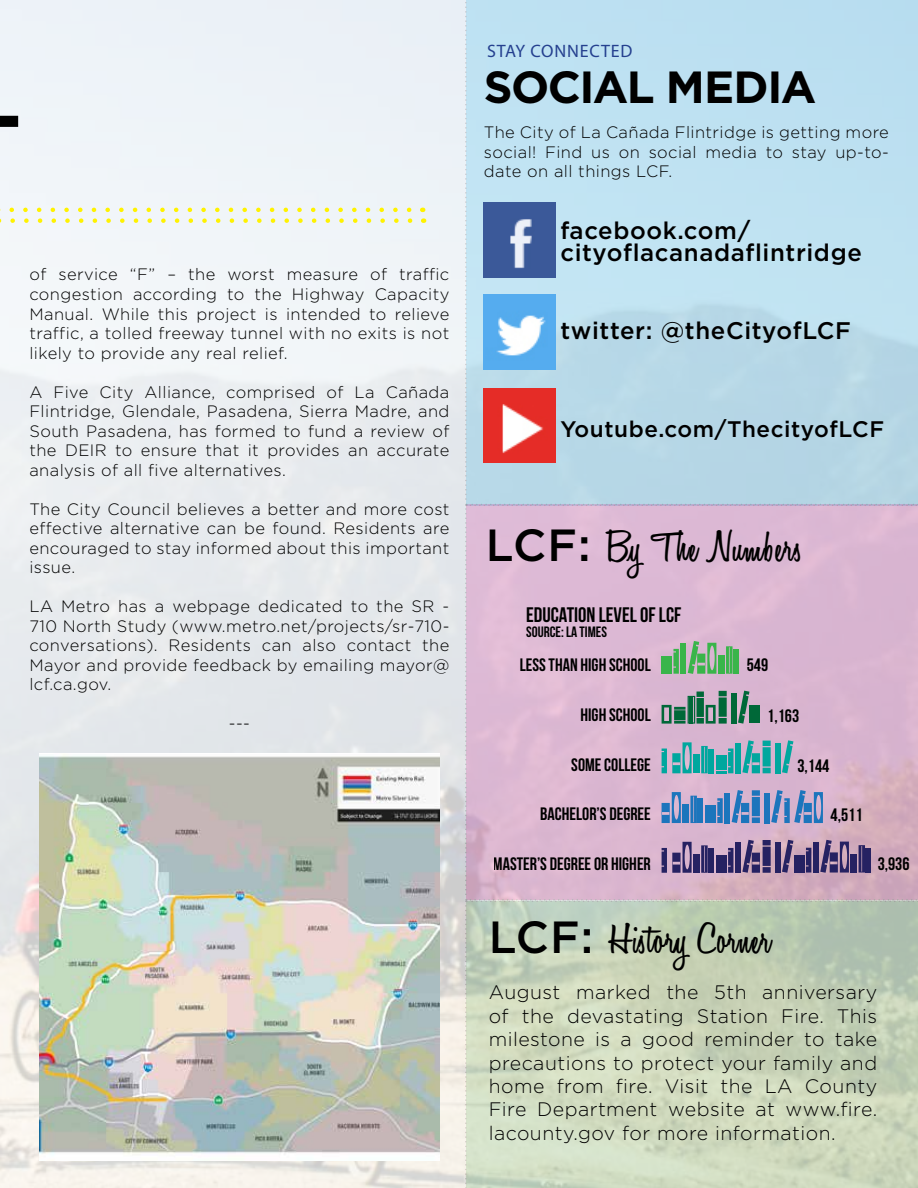
<style>
.page{position:relative;width:918px;height:1188px;background:#fff}
.page>*{position:absolute;margin:0;border:0;box-sizing:border-box;transform-origin:0 0}
.t1{font:600 45px "Honey Script";letter-spacing:.025em;color:#000}
.t2{font:700 45px "Gotham";letter-spacing:-.035em;color:#000}
.t3{font:500 24px/22.5px "Gotham";letter-spacing:.025em;color:#000}
.t4{font:500 22.5px "Gotham";letter-spacing:.025em;color:#000}
.t5{font:21px "Bebas Neue";color:#000}
.t6{font:300 19.5px/23.4px "Gotham";letter-spacing:.025em;color:#000;text-align:justify}
.t7{font:18px "Bebas Neue";color:#000}
.t8{font:18px "Myriad Pro";letter-spacing:.045em;color:#25408f}
.t9{font:300 16.5px/19.5px "Gotham";letter-spacing:.025em;color:#000;text-align:justify}
.t10{font:15px "Bebas Neue";color:#000}
.s1{font-family:"Gotham";font-weight:500}
</style>
<div class="page">
<img style="left:0;top:0;width:465px;height:1188px">
<img style="left:39px;top:753px;width:400px;height:407px">
<svg style="left:0;top:218px;width:416px;height:5px"></svg>
<svg style="left:0;top:208px;width:415px;height:4px"></svg>
<svg style="left:465px;top:0;width:453px;height:1188px;background:#c3c9d3"></svg>
<p class="t9" style="left:29px;top:264px;width:422px">of service “F” – the worst measure of traffic congestion according to the Highway Capacity Manual. While this project is intended to relieve traffic, a tolled freeway tunnel with no exits is not likely to provide any real relief.</p>
<p class="t9" style="left:29px;top:381px;width:422px">A Five City Alliance, comprised of La Cañada Flintridge, Glendale, Pasadena, Sierra Madre, and South Pasadena, has formed to fund a review of the DEIR to ensure that it provides an accurate analysis of all five alternatives.</p>
<p class="t9" style="left:29px;top:499px;width:422px">The City Council believes a better and more cost effective alternative can be found. Residents are encouraged to stay informed about this important issue.</p>
<p class="t9" style="left:29px;top:596px;width:422px">LA Metro has a webpage dedicated to the SR - 710 North Study (www.metro.net/projects/sr-710- conversations). Residents can also contact the Mayor and provide feedback by emailing mayor@ lcf.ca.gov.</p>
<p class="t9" style="left:229px;top:713px;width:23px">---</p>
<p class="t8" style="left:487px;top:40px;width:147px">STAY CONNECTED</p>
<h1 class="t2" style="left:484px;top:57px;width:334px">SOCIAL MEDIA</h1>
<p class="t9" style="left:484px;top:122px;width:407px">The City of La Cañada Flintridge is getting more social! Find us on social media to stay up-to&shy;date on all things LCF.</p>
<h2 class="t3" style="left:560px;top:219px;width:303px">facebook.com/ cityoflacanadaflintridge</h2>
<h2 class="t3" style="left:560px;top:319px;width:292px">twitter: @theCityofLCF</h2>
<h3 class="t4" style="left:560px;top:414px;width:325px">Youtube.com/ThecityofLCF</h3>
<h1 class="t1" style="left:486px;top:519px;width:317px"><span class="s1">LCF:</span> By The Numbers</h1>
<p class="t5" style="left:526px;top:603px;width:157px">EDUCATION LEVEL OF LCF</p>
<p class="t10" style="left:526px;top:623px;width:82px">SOURCE: LA TIMES</p>
<p class="t7" style="left:520px;top:655px;width:133px">LESS THAN HIGH SCHOOL</p>
<p class="t7" style="left:581px;top:705px;width:72px">HIGH SCHOOL</p>
<p class="t7" style="left:571px;top:754px;width:81px">SOME COLLEGE</p>
<p class="t7" style="left:540px;top:804px;width:112px">BACHELOR’S DEGREE</p>
<p class="t7" style="left:493px;top:854px;width:159px">MASTER’S DEGREE OR HIGHER</p>
<p class="t7" style="left:747px;top:655px;width:23px">549</p>
<p class="t7" style="left:767px;top:706px;width:33px">1,163</p>
<p class="t7" style="left:797px;top:756px;width:33px">3,144</p>
<p class="t7" style="left:831px;top:805px;width:33px">4,511</p>
<p class="t7" style="left:878px;top:854px;width:33px">3,936</p>
<h1 class="t1" style="left:489px;top:911px;width:283px"><span class="s1">LCF:</span> History Corner</h1>
<p class="t6" style="left:489px;top:980px;width:390px">August marked the 5th anniversary of the devastating Station Fire. This milestone is a good reminder to take precautions to protect your family and home from fire. Visit the LA County Fire Department website at www.fire. lacounty.gov for more information.</p>
</div>
